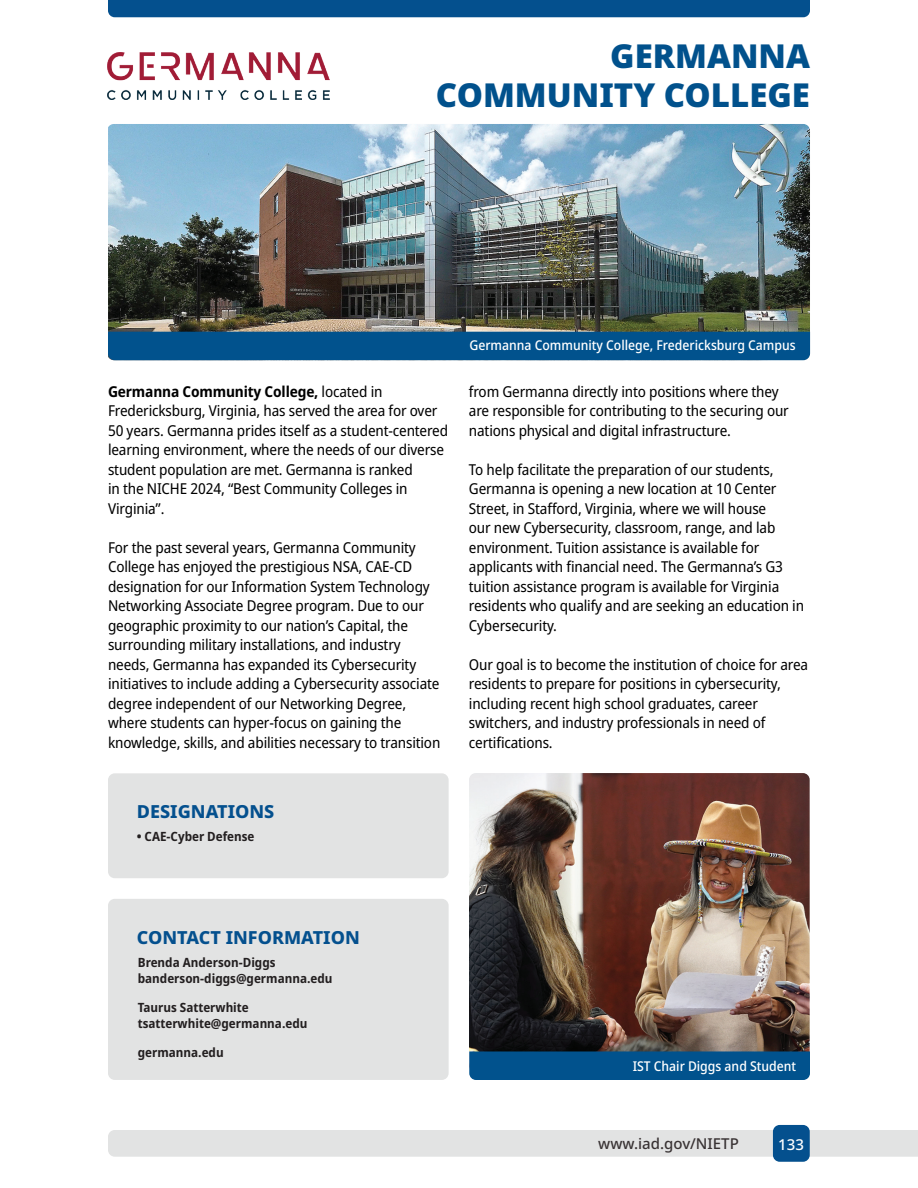
<style>
.page{position:relative;width:918px;height:1188px;background:#fff}
.page>*{position:absolute;margin:0;border:0;box-sizing:border-box;transform-origin:0 0}
.t1{font:900 33px/39.6px "Noto Sans";color:#01518c;text-align:right}
.t2{font:800 18px "Noto Sans";color:#04508e}
.t3{font:semi-condensed 15px/19.5px "Noto Sans";letter-spacing:-.01em;color:#000}
.t4{font:500 15px "Noto Sans";color:#393334}
.t5{font:500 15px "Noto Sans";color:#fff}
.t6{font:500 semi-condensed 13.5px "Noto Sans";color:#fff}
.t7{font:700 semi-condensed 12.75px/16.5px "Noto Sans";color:#231f20}
.s1{font-weight:700}
</style>
<div class="page">
<div style="left:108px;top:1130px;width:810px;height:27px;background:#e2e3e3"></div>
<div style="left:773px;top:1125px;width:37px;height:37px;background:#04508e;border-radius:7px"></div>
<div style="left:108px;top:0;width:702px;height:17px;background:#04508e"></div>
<div style="left:108px;top:899px;width:341px;height:181px;background:#e2e3e3;border-radius:7px"></div>
<div style="left:108px;top:773px;width:341px;height:105px;background:#e2e3e3;border-radius:7px"></div>
<img style="left:108px;top:124px;width:702px;height:208px">
<div style="left:108px;top:332px;width:702px;height:28px;background:#01528d"></div>
<img style="left:108px;top:53px;width:221px;height:47px">
<img style="left:469px;top:773px;width:341px;height:278px">
<div style="left:469px;top:1051px;width:341px;height:29px;background:#01528d"></div>
<h1 class="t1" style="left:436px;top:36px;width:376px">GERMANNA<br>COMMUNITY COLLEGE</h1>
<p class="t3" style="left:108px;top:382px;width:342px"><span class="s1">Germanna Community College,</span> located in Fredericksburg, Virginia, has served the area for over 50 years. Germanna prides itself as a student-centered learning environment, where the needs of our diverse student population are met. Germanna is ranked<br>in the NICHE 2024, “Best Community Colleges in Virginia”.</p>
<p class="t3" style="left:108px;top:538px;width:334px">For the past several years, Germanna Community College has enjoyed the prestigious NSA, CAE-CD designation for our Information System Technology Networking Associate Degree program. Due to our geographic proximity to our nation’s Capital, the surrounding military installations, and industry needs, Germanna has expanded its Cybersecurity initiatives to include adding a Cybersecurity associate degree independent of our Networking Degree, where students can hyper-focus on gaining the knowledge, skills, and abilities necessary to transition</p>
<p class="t2" style="left:137px;top:798px;width:139px">DESIGNATIONS</p>
<p class="t7" style="left:137px;top:829px;width:119px">• CAE-Cyber Defense</p>
<p class="t6" style="left:469px;top:336px;width:328px">Germanna Community College, Fredericksburg Campus</p>
<p class="t3" style="left:469px;top:382px;width:321px">from Germanna directly into positions where they are responsible for contributing to the securing our nations physical and digital infrastructure.</p>
<p class="t3" style="left:469px;top:460px;width:337px">To help facilitate the preparation of our students, Germanna is opening a new location at 10 Center Street, in Stafford, Virginia, where we will house<br>our new Cybersecurity, classroom, range, and lab environment. Tuition assistance is available for applicants with financial need. The Germanna’s G3 tuition assistance program is available for Virginia residents who qualify and are seeking an education in Cybersecurity.</p>
<p class="t3" style="left:469px;top:655px;width:341px">Our goal is to become the institution of choice for area residents to prepare for positions in cybersecurity, including recent high school graduates, career switchers, and industry professionals in need of certifications.</p>
<p class="t2" style="left:137px;top:924px;width:224px">CONTACT INFORMATION</p>
<p class="t7" style="left:138px;top:954px;width:196px">Brenda Anderson-Diggs banderson-diggs@germanna.edu</p>
<p class="t7" style="left:138px;top:999px;width:171px">Taurus Satterwhite tsatterwhite@germanna.edu</p>
<p class="t7" style="left:138px;top:1044px;width:87px">germanna.edu</p>
<p class="t6" style="left:633px;top:1056px;width:165px">IST Chair Diggs and Student</p>
<p class="t4" style="left:598px;top:1133px;width:142px">www.iad.gov/NIETP</p>
<p class="t5" style="left:778px;top:1134px;width:27px">133</p>
</div>
